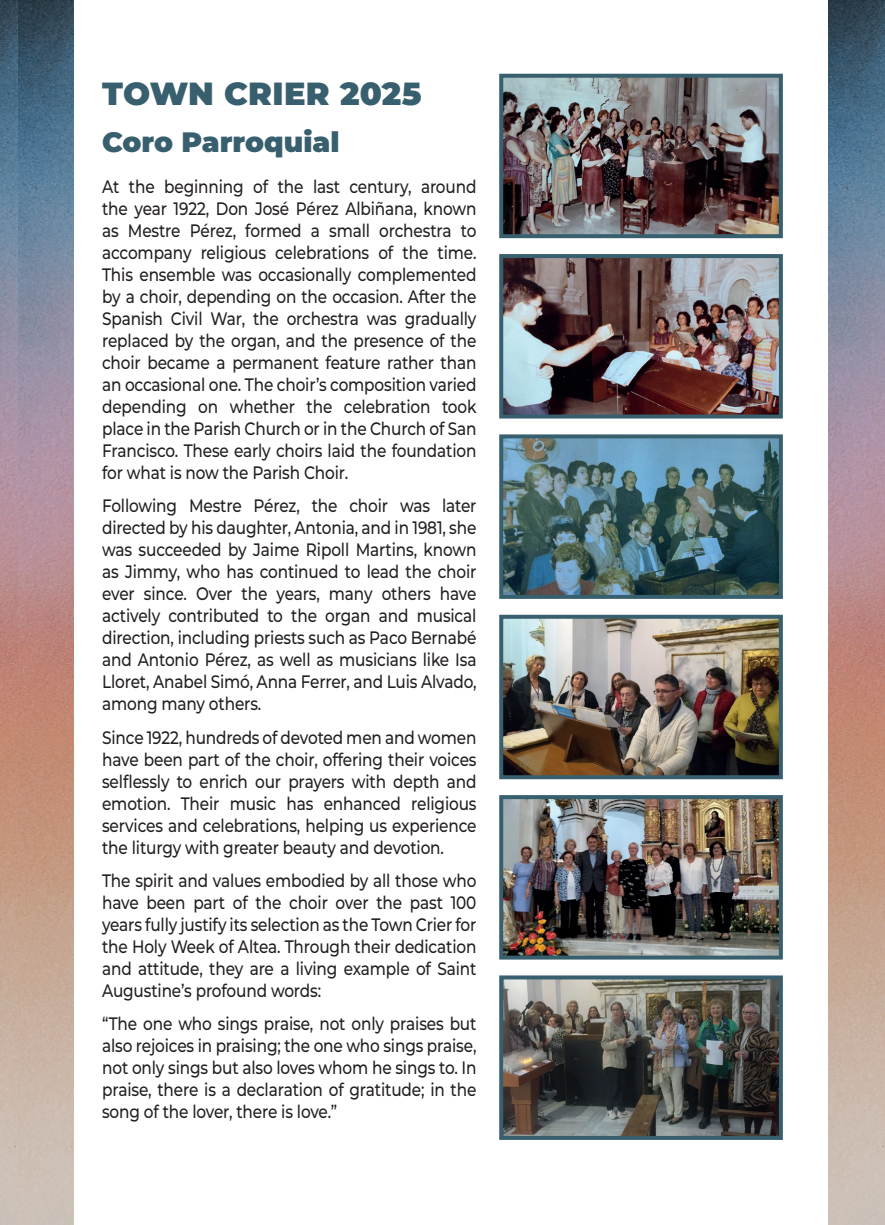
<style>
.page{position:relative;width:885px;height:1225px;background:#fff}
.page>*{position:absolute;margin:0;border:0;box-sizing:border-box;transform-origin:0 0}
.t1{font:900 32px "Montserrat";letter-spacing:.01em;color:#385f6e}
.t2{font:900 28px "Montserrat";color:#385f6e}
.t3{font:500 18px/22px "Montserrat";letter-spacing:-.01em;color:#231f20;text-align:justify;scale:.85 1}
</style>
<div class="page">
<img style="left:0;top:0;width:74px;height:1225px">
<img style="left:828px;top:0;width:56px;height:1225px">
<img style="left:504px;top:79px;width:273px;height:154px">
<div style="left:499px;top:74px;width:283px;height:164px;border:4px solid #385f6e"></div>
<img style="left:504px;top:980px;width:273px;height:155px">
<div style="left:499px;top:975px;width:283px;height:165px;border:4px solid #385f6e"></div>
<img style="left:504px;top:800px;width:273px;height:154px">
<div style="left:499px;top:795px;width:283px;height:164px;border:4px solid #385f6e"></div>
<img style="left:504px;top:620px;width:273px;height:154px">
<div style="left:499px;top:615px;width:283px;height:164px;border:4px solid #385f6e"></div>
<img style="left:504px;top:439px;width:273px;height:155px">
<div style="left:499px;top:434px;width:283px;height:165px;border:4px solid #385f6e"></div>
<img style="left:504px;top:259px;width:273px;height:154px">
<div style="left:499px;top:254px;width:283px;height:164px;border:4px solid #385f6e"></div>
<h1 class="t1" style="left:102px;top:69px;width:321px">TOWN CRIER 2025</h1>
<h2 class="t2" style="left:102px;top:121px;width:239px">Coro Parroquial</h2>
<p class="t3" style="left:102px;top:175px;width:442px">At the beginning of the last century, around the year 1922, Don José Pérez Albiñana, known as Mestre Pérez, formed a small orchestra to accompany religious celebrations of the time.<br>This ensemble was occasionally complemented by a choir, depending on the occasion. After the Spanish Civil War, the orchestra was gradually replaced by the organ, and the presence of the choir became a permanent feature rather than an occasional one. The choir’s composition varied depending on whether the celebration took place in the Parish Church or in the Church of San Francisco. These early choirs laid the foundation for what is now the Parish Choir.</p>
<p class="t3" style="left:102px;top:494px;width:442px">Following Mestre Pérez, the choir was later directed by his daughter, Antonia, and in 1981, she was succeeded by Jaime Ripoll Martins, known as Jimmy, who has continued to lead the choir ever since. Over the years, many others have actively contributed to the organ and musical direction, including priests such as Paco Bernabé and Antonio Pérez, as well as musicians like Isa Lloret, Anabel Simó, Anna Ferrer, and Luis Alvado, among many others.</p>
<p class="t3" style="left:102px;top:725px;width:442px">Since 1922, hundreds of devoted men and women have been part of the choir, offering their voices selflessly to enrich our prayers with depth and emotion. Their music has enhanced religious services and celebrations, helping us experience the liturgy with greater beauty and devotion.</p>
<p class="t3" style="left:102px;top:869px;width:442px">The spirit and values embodied by all those who have been part of the choir over the past 100 years fully justify its selection as the Town Crier for the Holy Week of Altea. Through their dedication and attitude, they are a living example of Saint Augustine’s profound words:</p>
<p class="t3" style="left:102px;top:1012px;width:442px">“The one who sings praise, not only praises but also rejoices in praising; the one who sings praise, not only sings but also loves whom he sings to. In praise, there is a declaration of gratitude; in the song of the lover, there is love.”</p>
</div>
